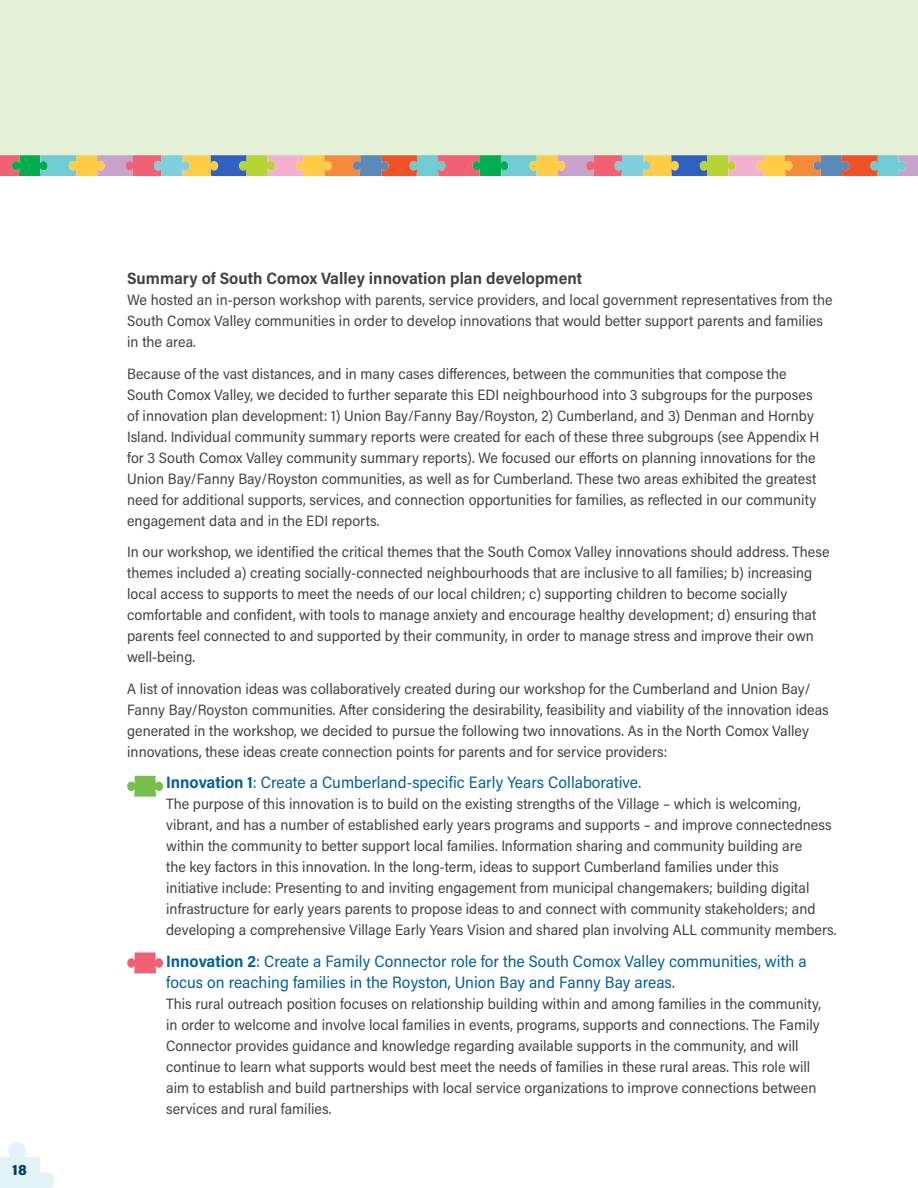
<style>
.page{position:relative;width:918px;height:1188px;background:#fff}
.page>*{position:absolute;margin:0;border:0;box-sizing:border-box;transform-origin:0 0}
.t1{font:16.5px/21px "Acumin Pro Semi Cond";color:#006198}
.t2{font:700 16.5px "Acumin Pro Semi Cond";color:#414243}
.t3{font:15px/21px "Acumin Pro Semi Cond";color:#414243}
.t4{font:900 15px "Acumin Pro Semi Cond";color:#00426b}
.s1{font-weight:700}
</style>
<div class="page">
<div style="left:0;top:0;width:918px;height:155px;background:#e5f1d7"></div>
<svg style="left:0;top:155px;width:918px;height:21px;background:#b4a386"></svg>
<svg style="left:0;top:1142px;width:54px;height:46px"></svg>
<svg style="left:127px;top:953px;width:36px;height:20px"></svg>
<svg style="left:127px;top:776px;width:36px;height:21px"></svg>
<p class="t4" style="left:13px;top:1159px;width:16px">18</p>
<p class="t2" style="left:127px;top:267px;width:457px">Summary of South Comox Valley innovation plan development</p>
<p class="t3" style="left:127px;top:289px;width:707px">We hosted an in-person workshop with parents, service providers, and local government representatives from the<br>South Comox Valley communities in order to develop innovations that would better support parents and families in the area.</p>
<p class="t3" style="left:127px;top:363px;width:694px">Because of the vast distances, and in many cases differences, between the communities that compose the South Comox Valley, we decided to further separate this EDI neighbourhood into 3 subgroups for the purposes of innovation plan development: 1) Union Bay/Fanny Bay/Royston, 2) Cumberland, and 3) Denman and Hornby Island. Individual community summary reports were created for each of these three subgroups (see Appendix H for 3 South Comox Valley community summary reports). We focused our efforts on planning innovations for the Union Bay/Fanny Bay/Royston communities, as well as for Cumberland. These two areas exhibited the greatest need for additional supports, services, and connection opportunities for families, as reflected in our community engagement data and in the EDI reports.</p>
<p class="t3" style="left:127px;top:541px;width:704px">In our workshop, we identified the critical themes that the South Comox Valley innovations should address. These themes included a) creating socially-connected neighbourhoods that are inclusive to all families; b) increasing local access to supports to meet the needs of our local children; c) supporting children to become socially comfortable and confident, with tools to manage anxiety and encourage healthy development; d) ensuring that parents feel connected to and supported by their community, in order to manage stress and improve their own well-being.</p>
<p class="t3" style="left:127px;top:678px;width:703px">A list of innovation ideas was collaboratively created during our workshop for the Cumberland and Union Bay/ Fanny Bay/Royston communities. After considering the desirability, feasibility and viability of the innovation ideas generated in the workshop, we decided to pursue the following two innovations. As in the North Comox Valley innovations, these ideas create connection points for parents and for service providers:</p>
<p class="t1" style="left:166px;top:771px;width:476px"><span class="s1">Innovation 1</span>: Create a Cumberland-specific Early Years Collaborative.</p>
<p class="t3" style="left:166px;top:793px;width:672px">The purpose of this innovation is to build on the existing strengths of the Village – which is welcoming, vibrant, and has a number of established early years programs and supports – and improve connectedness within the community to better support local families. Information sharing and community building are<br>the key factors in this innovation. In the long-term, ideas to support Cumberland families under this<br>initiative include: Presenting to and inviting engagement from municipal changemakers; building digital infrastructure for early years parents to propose ideas to and connect with community stakeholders; and developing a comprehensive Village Early Years Vision and shared plan involving ALL community members.</p>
<p class="t1" style="left:166px;top:950px;width:642px"><span class="s1">Innovation 2</span>: Create a Family Connector role for the South Comox Valley communities, with a focus on reaching families in the Royston, Union Bay and Fanny Bay areas.</p>
<p class="t3" style="left:166px;top:993px;width:656px">This rural outreach position focuses on relationship building within and among families in the community, in order to welcome and involve local families in events, programs, supports and connections. The Family Connector provides guidance and knowledge regarding available supports in the community, and will continue to learn what supports would best meet the needs of families in these rural areas. This role will aim to establish and build partnerships with local service organizations to improve connections between services and rural families.</p>
</div>
